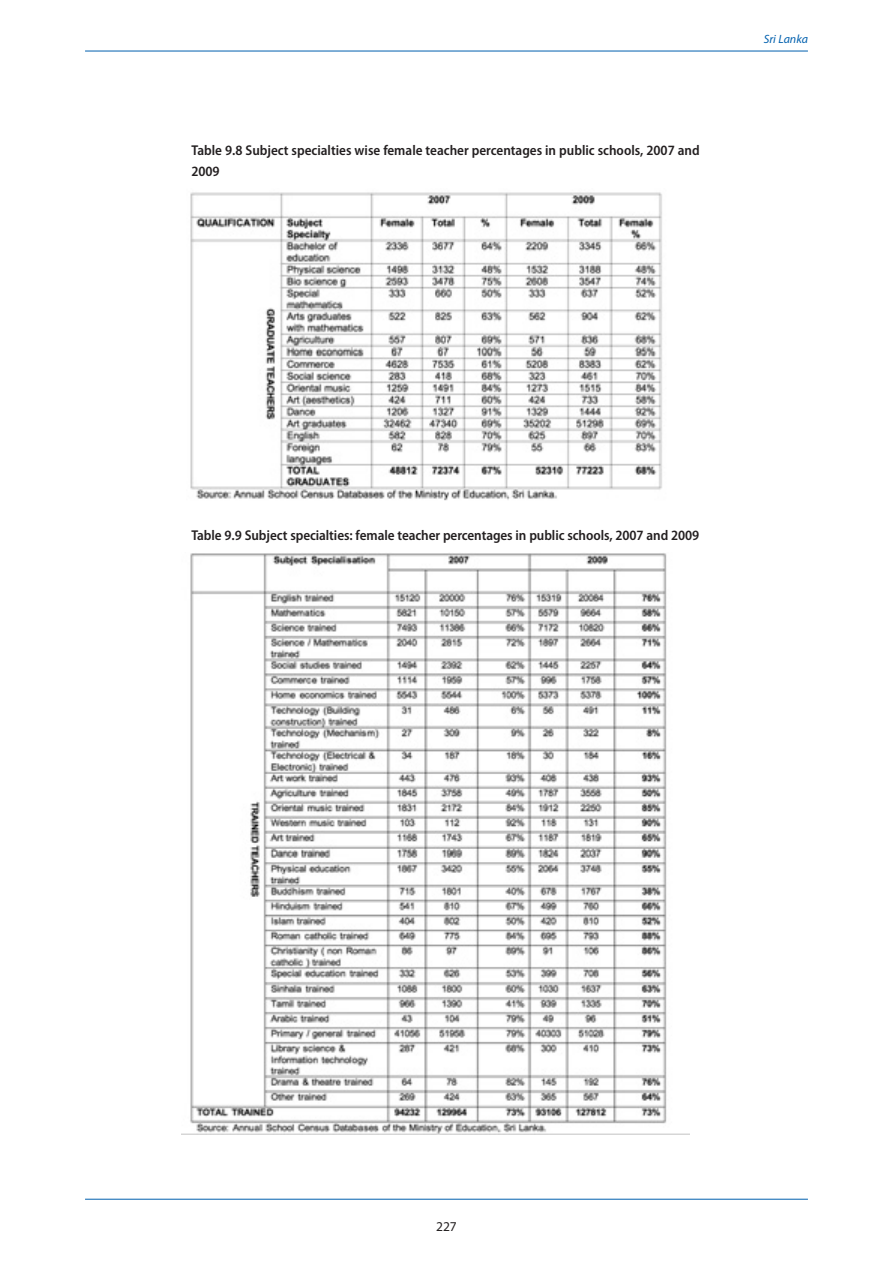
<style>
.page{position:relative;width:893px;height:1263px;background:#fff}
.page>*{position:absolute;margin:0;border:0;box-sizing:border-box;transform-origin:0 0}
.t1{font:600 semi-condensed 14.25px/20.2px "Myriad Pro";letter-spacing:-.005em;color:#231f20}
.t2{font:13.5px "Myriad Pro";color:#231f20}
.t3{font:italic 12px "Myriad Pro";color:#0160ae}
</style>
<div class="page">
<hr style="left:85px;top:51px;width:723px;height:1px;background:#0160ae">
<hr style="left:85px;top:1199px;width:723px;height:1px;background:#0160ae">
<img style="left:190px;top:192px;width:472px;height:309px">
<img style="left:181px;top:553px;width:509px;height:581px">
<p class="t1" style="left:191px;top:142px;width:510px">Table 9.8 Subject specialties wise female teacher percentages in public schools, 2007 and<br>2009</p>
<p class="t3" style="left:764px;top:34px;width:46px">Sri Lanka</p>
<p class="t1" style="left:191px;top:526px;width:509px">Table 9.9 Subject specialties: female teacher percentages in public schools, 2007 and 2009</p>
<p class="t2" style="left:436px;top:1221px;width:22px">227</p>
</div>
